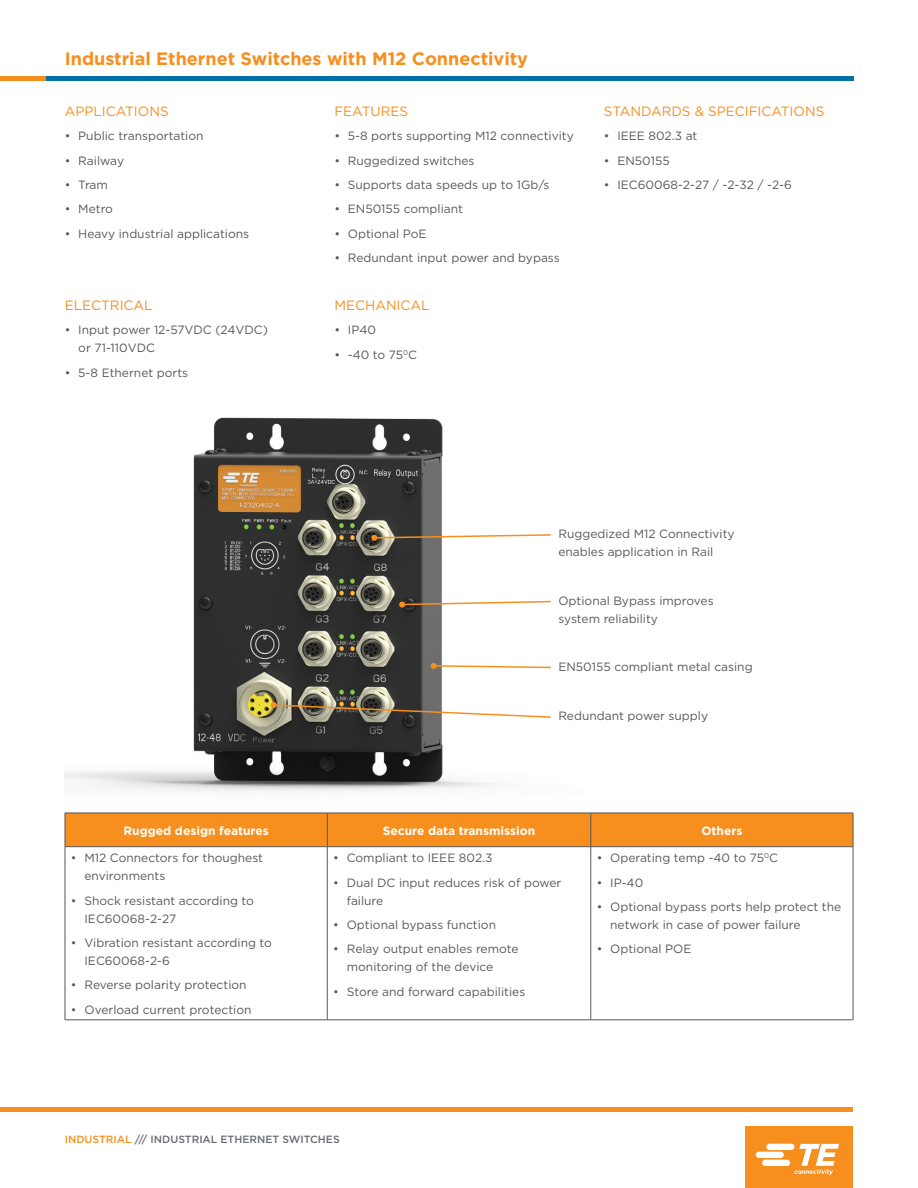
<style>
.page{position:relative;width:918px;height:1188px;background:#fff}
.page>*{position:absolute;margin:0;border:0;box-sizing:border-box;transform-origin:0 0}
.t1{font:700 18px "Gotham";color:#f68f1e}
.t2{font:13.5px "Gotham";color:#f68f1e}
.t3{font:12px/18px "Gotham";color:#57585a}
.t4{font:700 12px "Gotham";color:#fff}
.t5{font:500 10.5px "Gotham";color:#696b73}
.s1{color:#f68f1e}
</style>
<div class="page">
<img style="left:65px;top:417px;width:519px;height:396px">
<svg style="left:371px;top:533px;width:181px;height:8px"></svg>
<svg style="left:399px;top:600px;width:153px;height:8px"></svg>
<svg style="left:431px;top:663px;width:121px;height:6px"></svg>
<svg style="left:271px;top:702px;width:281px;height:17px"></svg>
<div style="left:66px;top:814px;width:787px;height:32px;background:#f68f1e"></div>
<hr style="left:65px;top:813px;width:262px;height:1px;background:#57585a">
<hr style="left:65px;top:813px;width:1px;height:34px;background:#57585a">
<hr style="left:327px;top:813px;width:264px;height:1px;background:#57585a">
<hr style="left:327px;top:813px;width:1px;height:34px;background:#57585a">
<hr style="left:591px;top:813px;width:262px;height:1px;background:#57585a">
<hr style="left:591px;top:813px;width:1px;height:34px;background:#57585a">
<hr style="left:853px;top:813px;width:1px;height:34px;background:#57585a">
<hr style="left:65px;top:846px;width:262px;height:1px;background:#57585a">
<hr style="left:65px;top:847px;width:1px;height:173px;background:#57585a">
<hr style="left:327px;top:846px;width:264px;height:1px;background:#57585a">
<hr style="left:327px;top:847px;width:1px;height:173px;background:#57585a">
<hr style="left:591px;top:846px;width:262px;height:1px;background:#57585a">
<hr style="left:591px;top:847px;width:1px;height:173px;background:#57585a">
<hr style="left:853px;top:847px;width:1px;height:173px;background:#57585a">
<hr style="left:65px;top:1020px;width:262px;height:1px;background:#57585a">
<hr style="left:327px;top:1020px;width:264px;height:1px;background:#57585a">
<hr style="left:591px;top:1020px;width:262px;height:1px;background:#57585a">
<div style="left:0;top:76px;width:47px;height:5px;background:#f68f1e"></div>
<div style="left:46px;top:76px;width:807px;height:5px;background:#0071a7"></div>
<div style="left:745px;top:1126px;width:108px;height:62px;background:#f68f1e"></div>
<svg style="left:756px;top:1144px;width:83px;height:31px"></svg>
<hr style="left:0;top:1107px;width:853px;height:4px;background:#f68f1e">
<h1 class="t1" style="left:65px;top:46px;width:465px">Industrial Ethernet Switches with M12 Connectivity</h1>
<p class="t2" style="left:65px;top:102px;width:105px">APPLICATIONS</p>
<p class="t3" style="left:65px;top:127px;width:140px">• Public transportation</p>
<p class="t3" style="left:65px;top:151px;width:61px">• Railway</p>
<p class="t3" style="left:65px;top:175px;width:45px">• Tram</p>
<p class="t3" style="left:65px;top:200px;width:50px">• Metro</p>
<p class="t3" style="left:65px;top:224px;width:186px">• Heavy industrial applications</p>
<p class="t2" style="left:65px;top:297px;width:89px">ELECTRICAL</p>
<p class="t3" style="left:78px;top:321px;width:191px;text-indent:-14px">• Input power 12-57VDC (24VDC) or 71-110VDC</p>
<p class="t3" style="left:65px;top:363px;width:125px">• 5-8 Ethernet ports</p>
<p class="t2" style="left:334px;top:102px;width:75px">FEATURES</p>
<p class="t3" style="left:334px;top:127px;width:241px">• 5-8 ports supporting M12 connectivity</p>
<p class="t3" style="left:334px;top:151px;width:142px">• Ruggedized switches</p>
<p class="t3" style="left:334px;top:175px;width:217px">• Supports data speeds up to 1Gb/s</p>
<p class="t3" style="left:334px;top:200px;width:130px">• EN50155 compliant</p>
<p class="t3" style="left:334px;top:224px;width:94px">• Optional PoE</p>
<p class="t3" style="left:334px;top:249px;width:227px">• Redundant input power and bypass</p>
<p class="t2" style="left:334px;top:297px;width:97px">MECHANICAL</p>
<p class="t3" style="left:334px;top:321px;width:43px">• IP40</p>
<p class="t3" style="left:334px;top:345px;width:84px">• -40 to 75<sup>0</sup>C</p>
<p class="t2" style="left:604px;top:102px;width:222px">STANDARDS &amp; SPECIFICATIONS</p>
<p class="t3" style="left:604px;top:127px;width:95px">• IEEE 802.3 at</p>
<p class="t3" style="left:604px;top:151px;width:67px">• EN50155</p>
<p class="t3" style="left:604px;top:175px;width:190px">• IEC60068-2-27 / -2-32 / -2-6</p>
<p class="t3" style="left:558px;top:524px;width:178px">Ruggedized M12 Connectivity enables application in Rail</p>
<p class="t3" style="left:558px;top:591px;width:157px">Optional Bypass improves system reliability</p>
<p class="t3" style="left:558px;top:658px;width:196px">EN50155 compliant metal casing</p>
<p class="t3" style="left:558px;top:707px;width:151px">Redundant power supply</p>
<p class="t4" style="left:124px;top:822px;width:147px">Rugged design features</p>
<p class="t4" style="left:383px;top:822px;width:154px">Secure data transmission</p>
<p class="t4" style="left:701px;top:822px;width:43px">Others</p>
<p class="t3" style="left:84px;top:849px;width:180px;text-indent:-14px">• M12 Connectors for thoughest environments</p>
<p class="t3" style="left:84px;top:891px;width:171px;text-indent:-14px">• Shock resistant according to<br>IEC60068-2-27</p>
<p class="t3" style="left:84px;top:934px;width:189px;text-indent:-14px">• Vibration resistant according to<br>IEC60068-2-6</p>
<p class="t3" style="left:71px;top:976px;width:177px">• Reverse polarity protection</p>
<p class="t3" style="left:71px;top:1000px;width:182px">• Overload current protection</p>
<p class="t3" style="left:597px;top:849px;width:183px">• Operating temp -40 to 75<sup>0</sup>C</p>
<p class="t3" style="left:597px;top:873px;width:48px">• IP-40</p>
<p class="t3" style="left:610px;top:898px;width:233px;text-indent:-14px">• Optional bypass ports help protect the network in case of power failure</p>
<p class="t3" style="left:597px;top:940px;width:96px">• Optional POE</p>
<p class="t3" style="left:333px;top:849px;width:161px">• Compliant to IEEE 802.3</p>
<p class="t3" style="left:347px;top:873px;width:216px;text-indent:-14px">• Dual DC input reduces risk of power failure</p>
<p class="t3" style="left:333px;top:916px;width:164px">• Optional bypass function</p>
<p class="t3" style="left:347px;top:940px;width:173px;text-indent:-14px">• Relay output enables remote monitoring of the device</p>
<p class="t3" style="left:333px;top:982px;width:194px">• Store and forward capabilities</p>
<p class="t5" style="left:65px;top:1132px;width:276px"><span class="s1">INDUSTRIAL</span> /// INDUSTRIAL ETHERNET SWITCHES</p>
</div>
